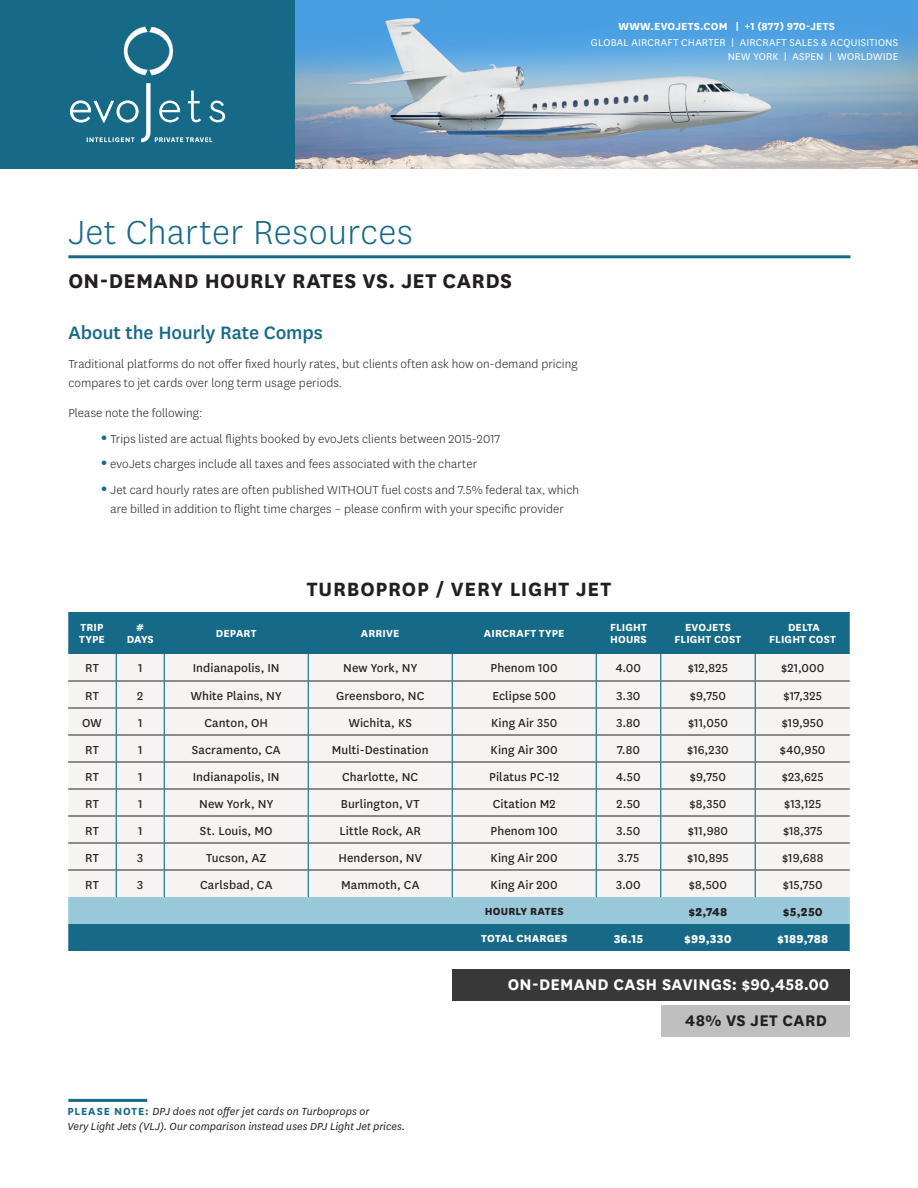
<style>
.page{position:relative;width:918px;height:1188px;background:#fff}
.page>*{position:absolute;margin:0;border:0;box-sizing:border-box;transform-origin:0 0}
.chart_txt{font:300 39px "National";letter-spacing:.015em;color:#166a88}
.chart_txt-2{font:700 23.25px "National";letter-spacing:.015em;color:#231f20}
.chart_main_header{font:700 22.5px "National";letter-spacing:.035em;color:#231f20}
.chart_txt-3{font:500 21px "National";letter-spacing:-.005em;color:#166a88}
.chart_txt-4{font:700 18px "National";letter-spacing:.015em;color:#fff}
.chart_txt-5{font:700 18px "National";letter-spacing:.02em;color:#231f20}
.chart_txt-6{font:13.5px "National";letter-spacing:.005em;color:#231f20}
.chart_txt-7{font:300 13.5px/19.5px "National";letter-spacing:.01em;color:#231f20}
.chart_txt-8{font:800 13.5px "National";letter-spacing:.005em;color:#fff}
.chart_txt-9{font:800 13.5px "National";letter-spacing:.01em;color:#231f20}
.HEADER_TOP{font:700 12px/12px "National";letter-spacing:.01em;color:#fff;text-align:center}
.chart_txt-10{font:italic 12px/14.2px "National";letter-spacing:.005em;color:#231f20}
.HEADER_TOP-2{font:800 12px "National";letter-spacing:.015em;color:#fff}
.HEADER_TOP-3{font:800 12px "National";letter-spacing:.01em;color:#231f20}
.HEADER_BOTTOM{font:11.55px "National";letter-spacing:.02em;color:#fff}
.s1{font-weight:700;font-style:normal;color:#166a88}
</style>
<div class="page">
<div style="left:0;top:0;width:295px;height:169px;background:#166a88"></div>
<img style="left:295px;top:0;width:623px;height:169px">
<svg style="left:124px;top:27px;width:49px;height:48px"></svg>
<svg style="left:70px;top:83px;width:155px;height:59px"></svg>
<hr style="left:68px;top:255px;width:783px;height:3px;background:#166a88">
<hr style="left:68px;top:1099px;width:79px;height:3px;background:#166a88">
<div style="left:68px;top:612px;width:782px;height:339px;background:#166a88"></div>
<div style="left:452px;top:969px;width:398px;height:31px;background:#383839"></div>
<div style="left:661px;top:1005px;width:189px;height:31px;background:#bfbfbf"></div>
<svg style="left:68px;top:654px;width:782px;height:270px"></svg>
<p class="HEADER_TOP" style="left:618px;top:19px;width:218px">WWW.EVOJETS.COM | +1 (877) 970-JETS</p>
<p class="HEADER_BOTTOM" style="left:591px;top:35px;width:309px">GLOBAL AIRCRAFT CHARTER | AIRCRAFT SALES &amp; ACQUISITIONS</p>
<p class="HEADER_BOTTOM" style="left:728px;top:49px;width:172px">NEW YORK | ASPEN | WORLDWIDE</p>
<p class="chart_txt" style="left:68px;top:208px;width:346px">Jet Charter Resources</p>
<p class="chart_txt-2" style="left:68px;top:265px;width:445px">ON-DEMAND HOURLY RATES VS. JET CARDS</p>
<p class="chart_txt-3" style="left:68px;top:318px;width:256px">About the Hourly Rate Comps</p>
<p class="chart_txt-7" style="left:68px;top:353px;width:511px">Traditional platforms do not offer fixed hourly rates, but clients often ask how on-demand pricing compares to jet cards over long term usage periods.</p>
<p class="chart_txt-7" style="left:68px;top:403px;width:136px">Please note the following:</p>
<p class="chart_txt-7" style="left:101px;top:428px;width:400px"><sup>●</sup> Trips listed are actual flights booked by evoJets clients between 2015-2017</p>
<p class="chart_txt-7" style="left:101px;top:454px;width:377px"><sup>●</sup> evoJets charges include all taxes and fees associated with the charter</p>
<p class="chart_txt-7" style="left:101px;top:479px;width:479px;text-align:center"><sup>●</sup> Jet card hourly rates are often published WITHOUT fuel costs and 7.5% federal tax, which are billed in addition to flight time charges – please confirm with your specific provider</p>
<p class="chart_main_header" style="left:307px;top:573px;width:306px">TURBOPROP / VERY LIGHT JET</p>
<p class="HEADER_TOP" style="left:79px;top:621px;width:27px;text-align:left">TRIP<br>TYPE</p>
<p class="HEADER_TOP" style="left:127px;top:621px;width:29px">#<br>DAYS</p>
<p class="HEADER_TOP" style="left:216px;top:627px;width:42px">DEPART</p>
<p class="HEADER_TOP" style="left:361px;top:627px;width:40px">ARRIVE</p>
<p class="HEADER_TOP" style="left:484px;top:627px;width:82px">AIRCRAFT TYPE</p>
<p class="HEADER_TOP" style="left:610px;top:621px;width:38px;text-align:left">FLIGHT<br>HOURS</p>
<p class="HEADER_TOP" style="left:675px;top:621px;width:68px">EVOJETS<br>FLIGHT COST</p>
<p class="HEADER_TOP" style="left:769px;top:621px;width:68px">DELTA<br>FLIGHT COST</p>
<p class="chart_txt-6" style="left:85px;top:659px;width:15px">RT</p>
<p class="chart_txt-6" style="left:138px;top:659px;width:6px">1</p>
<p class="chart_txt-6" style="left:193px;top:659px;width:88px">Indianapolis, IN</p>
<p class="chart_txt-6" style="left:343px;top:659px;width:76px">New York, NY</p>
<p class="chart_txt-6" style="left:491px;top:659px;width:69px">Phenom 100</p>
<p class="chart_txt-6" style="left:616px;top:659px;width:27px">4.00</p>
<p class="chart_txt-6" style="left:688px;top:659px;width:42px">$12,825</p>
<p class="chart_txt-6" style="left:781px;top:659px;width:45px">$21,000</p>
<p class="chart_txt-6" style="left:85px;top:686px;width:15px">RT</p>
<p class="chart_txt-6" style="left:137px;top:686px;width:8px">2</p>
<p class="chart_txt-6" style="left:191px;top:686px;width:92px">White Plains, NY</p>
<p class="chart_txt-6" style="left:336px;top:686px;width:90px">Greensboro, NC</p>
<p class="chart_txt-6" style="left:492px;top:686px;width:65px">Eclipse 500</p>
<p class="chart_txt-6" style="left:617px;top:686px;width:25px">3.30</p>
<p class="chart_txt-6" style="left:690px;top:686px;width:38px">$9,750</p>
<p class="chart_txt-6" style="left:784px;top:686px;width:40px">$17,325</p>
<p class="chart_txt-6" style="left:82px;top:713px;width:21px">OW</p>
<p class="chart_txt-6" style="left:138px;top:713px;width:6px">1</p>
<p class="chart_txt-6" style="left:204px;top:713px;width:65px">Canton, OH</p>
<p class="chart_txt-6" style="left:349px;top:713px;width:65px">Wichita, KS</p>
<p class="chart_txt-6" style="left:491px;top:713px;width:68px">King Air 350</p>
<p class="chart_txt-6" style="left:616px;top:713px;width:26px">3.80</p>
<p class="chart_txt-6" style="left:688px;top:713px;width:41px">$11,050</p>
<p class="chart_txt-6" style="left:782px;top:713px;width:43px">$19,950</p>
<p class="chart_txt-6" style="left:85px;top:740px;width:15px">RT</p>
<p class="chart_txt-6" style="left:138px;top:740px;width:6px">1</p>
<p class="chart_txt-6" style="left:192px;top:740px;width:90px">Sacramento, CA</p>
<p class="chart_txt-6" style="left:332px;top:740px;width:98px">Multi-Destination</p>
<p class="chart_txt-6" style="left:491px;top:740px;width:69px">King Air 300</p>
<p class="chart_txt-6" style="left:617px;top:740px;width:24px">7.80</p>
<p class="chart_txt-6" style="left:687px;top:740px;width:43px">$16,230</p>
<p class="chart_txt-6" style="left:780px;top:740px;width:47px">$40,950</p>
<p class="chart_txt-6" style="left:85px;top:767px;width:15px">RT</p>
<p class="chart_txt-6" style="left:138px;top:767px;width:6px">1</p>
<p class="chart_txt-6" style="left:193px;top:767px;width:88px">Indianapolis, IN</p>
<p class="chart_txt-6" style="left:342px;top:767px;width:77px">Charlotte, NC</p>
<p class="chart_txt-6" style="left:489px;top:767px;width:71px">Pilatus PC-12</p>
<p class="chart_txt-6" style="left:616px;top:767px;width:26px">4.50</p>
<p class="chart_txt-6" style="left:690px;top:767px;width:38px">$9,750</p>
<p class="chart_txt-6" style="left:782px;top:767px;width:44px">$23,625</p>
<p class="chart_txt-6" style="left:85px;top:794px;width:15px">RT</p>
<p class="chart_txt-6" style="left:138px;top:794px;width:6px">1</p>
<p class="chart_txt-6" style="left:199px;top:794px;width:76px">New York, NY</p>
<p class="chart_txt-6" style="left:341px;top:794px;width:80px">Burlington, VT</p>
<p class="chart_txt-6" style="left:493px;top:794px;width:64px">Citation M2</p>
<p class="chart_txt-6" style="left:616px;top:794px;width:26px">2.50</p>
<p class="chart_txt-6" style="left:689px;top:794px;width:39px">$8,350</p>
<p class="chart_txt-6" style="left:784px;top:794px;width:39px">$13,125</p>
<p class="chart_txt-6" style="left:85px;top:821px;width:15px">RT</p>
<p class="chart_txt-6" style="left:138px;top:821px;width:6px">1</p>
<p class="chart_txt-6" style="left:200px;top:821px;width:74px">St. Louis, MO</p>
<p class="chart_txt-6" style="left:340px;top:821px;width:83px">Little Rock, AR</p>
<p class="chart_txt-6" style="left:491px;top:821px;width:69px">Phenom 100</p>
<p class="chart_txt-6" style="left:617px;top:821px;width:25px">3.50</p>
<p class="chart_txt-6" style="left:688px;top:821px;width:42px">$11,980</p>
<p class="chart_txt-6" style="left:783px;top:821px;width:41px">$18,375</p>
<p class="chart_txt-6" style="left:85px;top:848px;width:15px">RT</p>
<p class="chart_txt-6" style="left:137px;top:848px;width:8px">3</p>
<p class="chart_txt-6" style="left:206px;top:848px;width:62px">Tucson, AZ</p>
<p class="chart_txt-6" style="left:338px;top:848px;width:85px">Henderson, NV</p>
<p class="chart_txt-6" style="left:491px;top:848px;width:69px">King Air 200</p>
<p class="chart_txt-6" style="left:618px;top:848px;width:23px">3.75</p>
<p class="chart_txt-6" style="left:687px;top:848px;width:43px">$10,895</p>
<p class="chart_txt-6" style="left:782px;top:848px;width:43px">$19,688</p>
<p class="chart_txt-6" style="left:85px;top:876px;width:15px">RT</p>
<p class="chart_txt-6" style="left:137px;top:876px;width:8px">3</p>
<p class="chart_txt-6" style="left:200px;top:876px;width:74px">Carlsbad, CA</p>
<p class="chart_txt-6" style="left:341px;top:876px;width:80px">Mammoth, CA</p>
<p class="chart_txt-6" style="left:491px;top:876px;width:69px">King Air 200</p>
<p class="chart_txt-6" style="left:616px;top:876px;width:26px">3.00</p>
<p class="chart_txt-6" style="left:689px;top:876px;width:40px">$8,500</p>
<p class="chart_txt-6" style="left:783px;top:876px;width:41px">$15,750</p>
<p class="HEADER_TOP-3" style="left:485px;top:903px;width:80px">HOURLY RATES</p>
<p class="chart_txt-9" style="left:688px;top:902px;width:41px">$2,748</p>
<p class="chart_txt-9" style="left:783px;top:902px;width:42px">$5,250</p>
<p class="HEADER_TOP-2" style="left:481px;top:930px;width:88px">TOTAL CHARGES</p>
<p class="chart_txt-8" style="left:614px;top:929px;width:31px">36.15</p>
<p class="chart_txt-8" style="left:684px;top:929px;width:49px">$99,330</p>
<p class="chart_txt-8" style="left:777px;top:929px;width:53px">$189,788</p>
<p class="chart_txt-4" style="left:508px;top:972px;width:323px">ON-DEMAND CASH SAVINGS: $90,458.00</p>
<p class="chart_txt-5" style="left:685px;top:1008px;width:143px">48% VS JET CARD</p>
<p class="chart_txt-10" style="left:68px;top:1104px;width:339px"><span class="s1">PLEASE NOTE:</span> DPJ does not offer jet cards on Turboprops or<br>Very Light Jets (VLJ). Our comparison instead uses DPJ Light Jet prices.</p>
</div>
